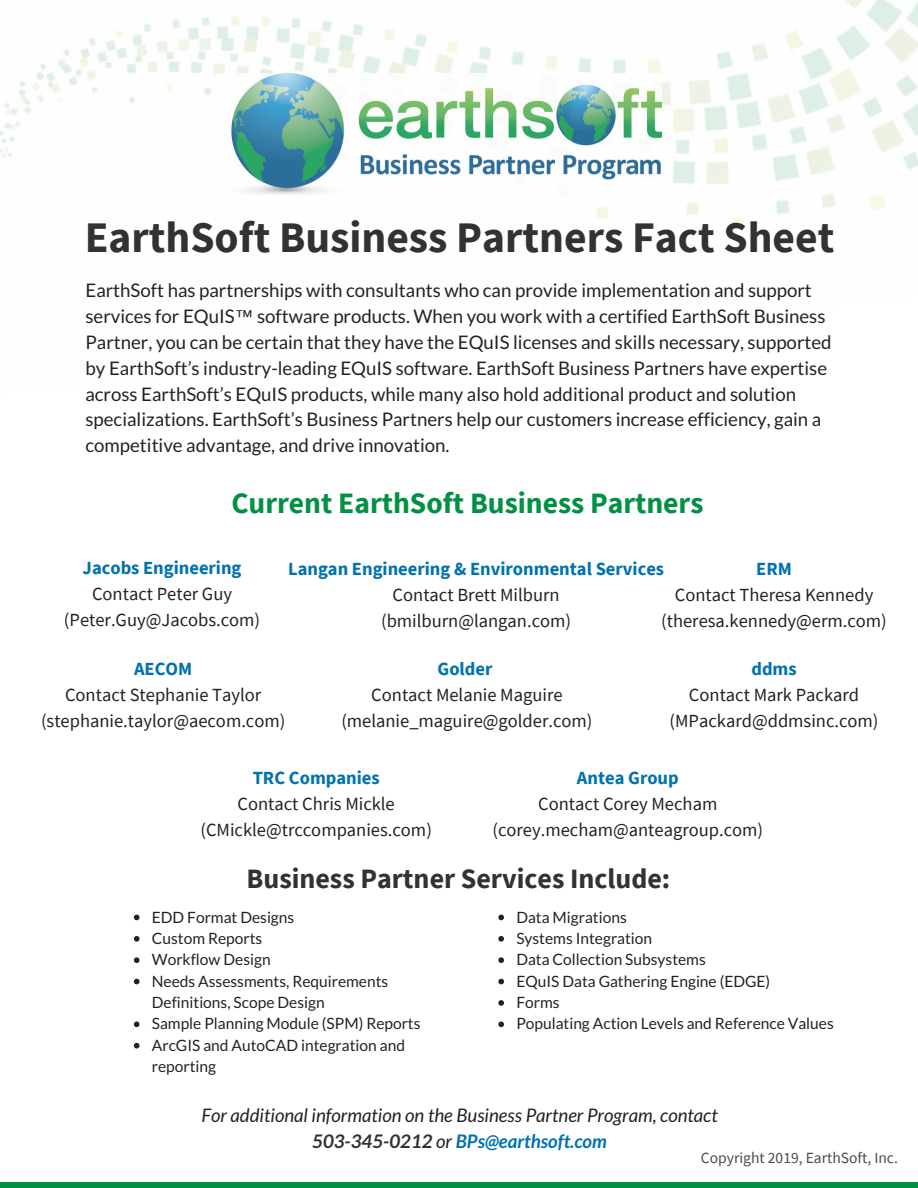
<style>
.page{position:relative;width:918px;height:1188px;background:#fff}
.page>*{position:absolute;margin:0;border:0;box-sizing:border-box;transform-origin:0 0}
.t1{font:700 43.65px "Source Sans Pro";color:#323232}
.t2{font:700 29.55px "Source Sans Pro";color:#009144}
.t3{font:700 28.05px "Source Sans Pro";color:#323232}
.t4{font:18.75px/25.8px "Lato";color:#222}
.t5{font:italic 18.75px/25.8px "Lato";color:#222;text-align:center}
.t6{font:18.6px/25.8px "Source Sans Pro";color:#222;text-align:center}
.t7{font:700 18.6px "Source Sans Pro";color:#0072ad}
.t8{font:15.6px/21.3px "Lato";color:#222}
.t9{font:15.6px "Source Sans Pro";color:#4a4a4a}
.s1{font-family:"Liberation Sans"}
.s2{font-weight:700;color:#323232}
.s3{font-weight:700;color:#0072ad}
</style>
<div class="page">
<img style="left:0;top:0;width:918px;height:230px">
<img style="left:217px;top:73px;width:445px;height:124px">
<div style="left:0;top:1182px;width:918px;height:6px;background:#009144"></div>
<svg style="left:134px;top:915px;width:6px;height:5px"></svg>
<svg style="left:134px;top:936px;width:6px;height:6px"></svg>
<svg style="left:134px;top:957px;width:6px;height:6px"></svg>
<svg style="left:134px;top:979px;width:6px;height:5px"></svg>
<svg style="left:134px;top:1022px;width:6px;height:5px"></svg>
<svg style="left:134px;top:1043px;width:6px;height:5px"></svg>
<svg style="left:498px;top:915px;width:6px;height:5px"></svg>
<svg style="left:498px;top:936px;width:6px;height:6px"></svg>
<svg style="left:498px;top:957px;width:6px;height:6px"></svg>
<svg style="left:498px;top:979px;width:6px;height:5px"></svg>
<svg style="left:498px;top:1000px;width:6px;height:6px"></svg>
<svg style="left:498px;top:1022px;width:6px;height:5px"></svg>
<h1 class="t1" style="left:85px;top:209px;width:751px">EarthSoft Business Partners Fact Sheet</h1>
<p class="t4" style="left:86px;top:277px;width:748px">EarthSoft has partnerships with consultants who can provide implementation and support services for EQuIS<span class="s1">™</span> software products. When you work with a certified EarthSoft Business Partner, you can be certain that they have the EQuIS licenses and skills necessary, supported by EarthSoft’s industry-leading EQuIS software. EarthSoft Business Partners have expertise across EarthSoft’s EQuIS products, while many also hold additional product and solution specializations. EarthSoft’s Business Partners help our customers increase efficiency, gain a competitive advantage, and drive innovation.</p>
<h2 class="t2" style="left:231px;top:484px;width:473px">Current EarthSoft Business Partners</h2>
<p class="t7" style="left:83px;top:555px;width:160px">Jacobs Engineering</p>
<p class="t6" style="left:64px;top:580px;width:198px">Contact Peter Guy (Peter.Guy@Jacobs.com)</p>
<p class="t7" style="left:288px;top:557px;width:377px">Langan Engineering &amp; Environmental Services</p>
<p class="t6" style="left:381px;top:581px;width:191px">Contact Brett Milburn (bmilburn@langan.com)</p>
<p class="t7" style="left:756px;top:557px;width:37px">ERM</p>
<p class="t6" style="left:661px;top:581px;width:227px">Contact Theresa Kennedy (theresa.kennedy@erm.com)</p>
<p class="t7" style="left:134px;top:657px;width:60px">AECOM</p>
<p class="t6" style="left:41px;top:681px;width:246px">Contact Stephanie Taylor (stephanie.taylor@aecom.com)</p>
<p class="t7" style="left:438px;top:657px;width:56px">Golder</p>
<p class="t6" style="left:341px;top:681px;width:253px">Contact Melanie Maguire (melanie_maguire@golder.com)</p>
<p class="t7" style="left:751px;top:657px;width:47px">ddms</p>
<p class="t6" style="left:670px;top:681px;width:210px">Contact Mark Packard (MPackard@ddmsinc.com)</p>
<p class="t7" style="left:253px;top:766px;width:129px">TRC Companies</p>
<p class="t6" style="left:200px;top:790px;width:233px">Contact Chris Mickle (CMickle@trccompanies.com)</p>
<p class="t7" style="left:577px;top:766px;width:103px">Antea Group</p>
<p class="t6" style="left:492px;top:790px;width:272px">Contact Corey Mecham (corey.mecham@anteagroup.com)</p>
<h3 class="t3" style="left:247px;top:860px;width:425px">Business Partner Services Include:</h3>
<p class="t8" style="left:152px;top:906px;width:270px">EDD Format Designs<br>Custom Reports<br>Workflow Design<br>Needs Assessments, Requirements<br>Definitions, Scope Design<br>Sample Planning Module (SPM) Reports<br>ArcGIS and AutoCAD integration and reporting</p>
<p class="t8" style="left:516px;top:906px;width:319px">Data Migrations<br>Systems Integration<br>Data Collection Subsystems<br>EQuIS Data Gathering Engine (EDGE)<br>Forms<br>Populating Action Levels and Reference Values</p>
<p class="t5" style="left:201px;top:1101px;width:518px">For additional information on the Business Partner Program, contact<br><span class="s2">503-345-0212</span> or <span class="s3">BPs@earthsoft.com</span></p>
<p class="t9" style="left:701px;top:1148px;width:199px">Copyright 2019, EarthSoft, Inc.</p>
</div>
